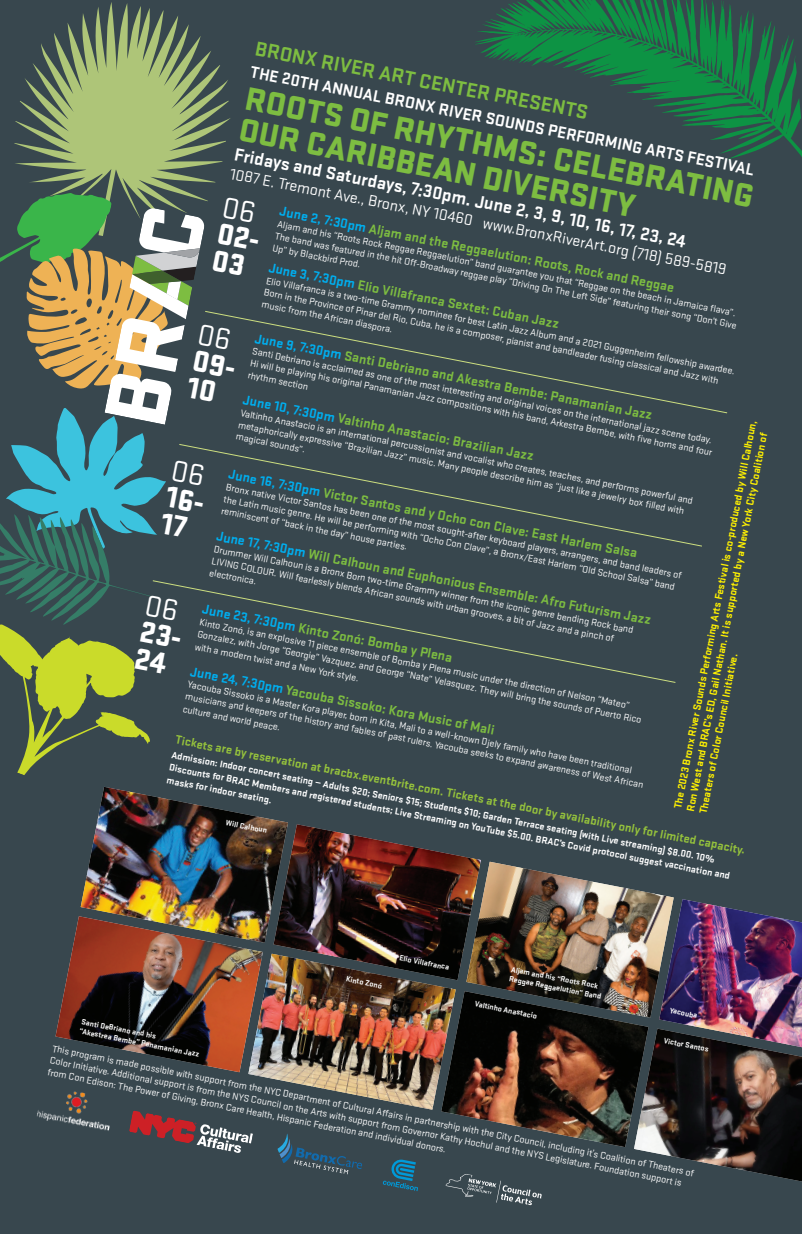
<style>
.page{position:relative;width:802px;height:1234px;background:#fff}
.page>*{position:absolute;margin:0;border:0;box-sizing:border-box;transform-origin:0 0}
.t1{font:900 34px/32px "Stratum 1";color:#7dbd41}
.t2{font:900 31px/27px "Stratum 1";color:#fff}
.t3{font:700 21px "Stratum 1";color:#7dbd41}
.t4{font:700 18.5px "Stratum 1";color:#fff}
.t5{font:700 17px "Stratum 1";color:#fff}
.t6{font:16px "Stratum 1";color:#fff}
.t7{font:700 14px "Stratum 1";color:#7dbd41}
.t8{font:700 12.5px "Stratum 1";color:#95c23c}
.t9{font:700 11px/13px "Stratum 1";color:#fff101}
.t10{font:10px/12px "Stratum 1";color:#fff}
.t11{font:700 10px/13px "Stratum 1";color:#fff}
.t12{font:700 8px/9.6px "Stratum 1";color:#fff}
.s1{color:#00aeef}
</style>
<div class="page">
<div style="left:0;top:0;width:801px;height:1233px;background:#38474e"></div>
<svg style="left:14px;top:2px;width:217px;height:191px"></svg>
<svg style="left:475px;top:0;width:325px;height:126px"></svg>
<svg style="left:709px;top:116px;width:92px;height:43px"></svg>
<svg style="left:255px;top:320px;width:472px;height:94px"></svg>
<svg style="left:255px;top:458px;width:447px;height:89px"></svg>
<svg style="left:255px;top:600px;width:421px;height:83px"></svg>
<img style="left:37px;top:1110px;width:18px;height:11px">
<img style="left:55px;top:787px;width:746px;height:417px">
<img style="left:633px;top:1028px;width:168px;height:153px">
<svg style="left:0;top:193px;width:255px;height:582px"></svg>
<h3 class="t3" style="left:257px;top:36px;width:340px;rotate:11deg">BRONX RIVER ART CENTER PRESENTS</h3>
<h3 class="t5" style="left:252px;top:62px;width:514px;rotate:11deg">THE 20TH ANNUAL BRONX RIVER SOUNDS PERFORMING ARTS FESTIVAL</h3>
<h1 class="t1" style="left:248px;top:82px;width:518px;rotate:11deg">ROOTS OF RHYTHMS: CELEBRATING<br>OUR CARIBBEAN DIVERSITY</h1>
<h3 class="t4" style="left:236px;top:143px;width:460px;rotate:11deg">Fridays and Saturdays, 7:30pm. June 2, 3, 9, 10, 16, 17, 23, 24</h3>
<h3 class="t6" style="left:232px;top:164px;width:506px;rotate:11deg">1087 E. Tremont Ave., Bronx, NY 10460 www.BronxRiverArt.org (718) 589-5819</h3>
<h3 class="t7" style="left:281px;top:203px;width:403px;rotate:11deg"><span class="s1">June 2, 7:30pm</span> Aljam and the Reggaelution: Roots, Rock and Reggae</h3>
<p class="t10" style="left:278px;top:218px;width:471px;rotate:11deg">Aljam and his “Roots Rock Reggae Reggaelution” band guarantee you that “Reggae on the beach in Jamaica fl ava”.<br>The band was featured in the hit Off-Broadway reggae play “Driving On The Left Side” featuring their song “Don’t Give<br>Up” by Blackbird Prod.</p>
<h3 class="t7" style="left:256px;top:330px;width:406px;rotate:11deg"><span class="s1">June 9, 7:30pm</span> Santi Debriano and Akestra Bembe: Panamanian Jazz</h3>
<h2 class="t2" style="left:220px;top:220px;width:44px;rotate:11deg">02-<br>03</h2>
<h3 class="t7" style="left:270px;top:259px;width:297px;rotate:11deg"><span class="s1">June 3, 7:30pm</span> Elio Villafranca Sextet: Cuban Jazz</h3>
<p class="t10" style="left:267px;top:274px;width:478px;rotate:11deg">Elio Villafranca is a two-time Grammy nominee for best Latin Jazz Album and a 2021 Guggenheim fellowship awardee.<br>Born in the Province of Pinar del Rio, Cuba, he is a composer, pianist and bandleader fusing classical and Jazz with music from the African diaspora.</p>
<h3 class="t7" style="left:244px;top:391px;width:297px;rotate:11deg"><span class="s1">June 10, 7:30pm</span> Valtinho Anastacio: Brazilian Jazz</h3>
<p class="t10" style="left:253px;top:345px;width:471px;rotate:11deg">Santi Debriano is acclaimed as one of the most interesting and original voices on the international jazz scene today.<br>Hi will be playing his original Panamanian Jazz compositions with his band, Arkestra Bembe, with fi ve horns and four rhythm section</p>
<h3 class="t7" style="left:230px;top:466px;width:417px;rotate:11deg"><span class="s1">June 16, 7:30pm</span> Victor Santos and y Ocho con Clave: East Harlem Salsa</h3>
<h2 class="t2" style="left:195px;top:347px;width:45px;rotate:11deg">09-<br>10</h2>
<p class="t10" style="left:242px;top:406px;width:462px;rotate:11deg">Valtinho Anastacio is an international percussionist and vocalist who creates, teaches, and performs powerful and metaphorically expressive “Brazilian Jazz” music. Many people describe him as “just like a jewelry box fi lled with magical sounds”.</p>
<h3 class="t7" style="left:218px;top:527px;width:443px;rotate:11deg"><span class="s1">June 17, 7:30pm</span> Will Calhoun and Euphonious Ensemble: Afro Futurism Jazz</h3>
<p class="t9" style="left:670px;top:807px;width:396px;rotate:-79deg">The 2023 Bronx River Sounds Performing Arts Festival is co-produced by Will Calhoun,<br>Ron West and BRAC’s ED, Gail Nathan. It is supported by a New York City Coalition of<br>Theaters of Color Council Initiative.</p>
<p class="t10" style="left:227px;top:481px;width:465px;rotate:11deg">Bronx native Victor Santos has been one of the most sought-after keyboard players, arrangers, and band leaders of the Latin music genre. He will be performing with “Ocho Con Clave”, a Bronx/East Harlem “Old School Salsa” band reminiscent of “back in the day” house parties.</p>
<h3 class="t7" style="left:204px;top:600px;width:256px;rotate:11deg"><span class="s1">June 23, 7:30pm</span> Kinto Zonó: Bomba y Plena</h3>
<h2 class="t2" style="left:169px;top:482px;width:40px;rotate:11deg">16-<br>17</h2>
<p class="t10" style="left:215px;top:542px;width:428px;rotate:11deg">Drummer Will Calhoun is a Bronx Born two-time Grammy winner from the iconic genre bending Rock band<br>LIVING COLOUR. Will fearlessly blends African sounds with urban grooves, a bit of Jazz and a pinch of electronica.</p>
<h3 class="t7" style="left:192px;top:663px;width:311px;rotate:11deg"><span class="s1">June 24, 7:30pm</span> Yacouba Sissoko: Kora Music of Mali</h3>
<p class="t10" style="left:201px;top:615px;width:453px;rotate:11deg">Kinto Zonó, is an explosive 11 piece ensemble of Bomba y Plena music under the direction of Nelson “Mateo”<br>Gonzalez, with Jorge “Georgie” Vazquez, and George “Nate” Velasquez. They will bring the sounds of Puerto Rico</p>
<h2 class="t2" style="left:143px;top:617px;width:43px;rotate:11deg">23-<br>24</h2>
<p class="t10" style="left:196px;top:640px;width:168px;rotate:11deg">with a modern twist and a New York style.</p>
<p class="t10" style="left:189px;top:678px;width:467px;rotate:11deg">Yacouba Sissoko is a Master Kora player, born in Kita, Mali to a well-known Djely family who have been traditional musicians and keepers of the history and fables of past rulers. Yacouba seeks to expand awareness of West African</p>
<p class="t10" style="left:184px;top:702px;width:100px;rotate:11deg">culture and world peace.</p>
<p class="t8" style="left:177px;top:732px;width:581px;rotate:11deg">Tickets are by reservation at bracbx.eventbrite.com. Tickets at the door by availability only for limited capacity.</p>
<p class="t11" style="left:173px;top:747px;width:572px;rotate:11deg">Admission: Indoor concert seating — Adults $20; Seniors $15; Students $10; Garden Terrace seating (with Live streaming) $8.00. 10%<br>Discounts for BRAC Members and registered students; Live Streaming on YouTube $5.00. BRAC’s Covid protocol suggest vaccination and masks for indoor seating.</p>
<p class="t12" style="left:227px;top:817px;width:43px;rotate:11deg">Will Calhoun</p>
<p class="t12" style="left:347px;top:973px;width:38px;rotate:11deg">Kinto Zonó</p>
<p class="t12" style="left:400px;top:952px;width:52px;rotate:11deg">Elio Villafranca</p>
<p class="t12" style="left:511px;top:964px;width:95px;rotate:11deg">Aljam and his “Roots Rock<br>Reggae Reggaelution” Band</p>
<p class="t12" style="left:475px;top:998px;width:65px;rotate:11deg">Valtinho Anastacio</p>
<p class="t12" style="left:670px;top:1005px;width:30px;rotate:11deg">Yacouba</p>
<p class="t12" style="left:82px;top:1016px;width:123px;rotate:11deg">Santi DeBriano and his<br>“Akestrea Bembe” Panamanian Jazz</p>
<p class="t12" style="left:664px;top:1035px;width:47px;rotate:11deg">Victor Santos</p>
<p class="t10" style="left:54px;top:1041px;width:654px;rotate:11deg">This program is made possible with support from the NYC Department of Cultural Affairs in partnership with the City Council, including it’s Coalition of Theaters of<br>Color Initiative. Additional support is from the NYS Council on the Arts with support from Governor Kathy Hochul and the NYS Legislature. Foundation support is from Con Edison: The Power of Giving, Bronx Care Health, Hispanic Federation and individual donors.</p>
</div>
